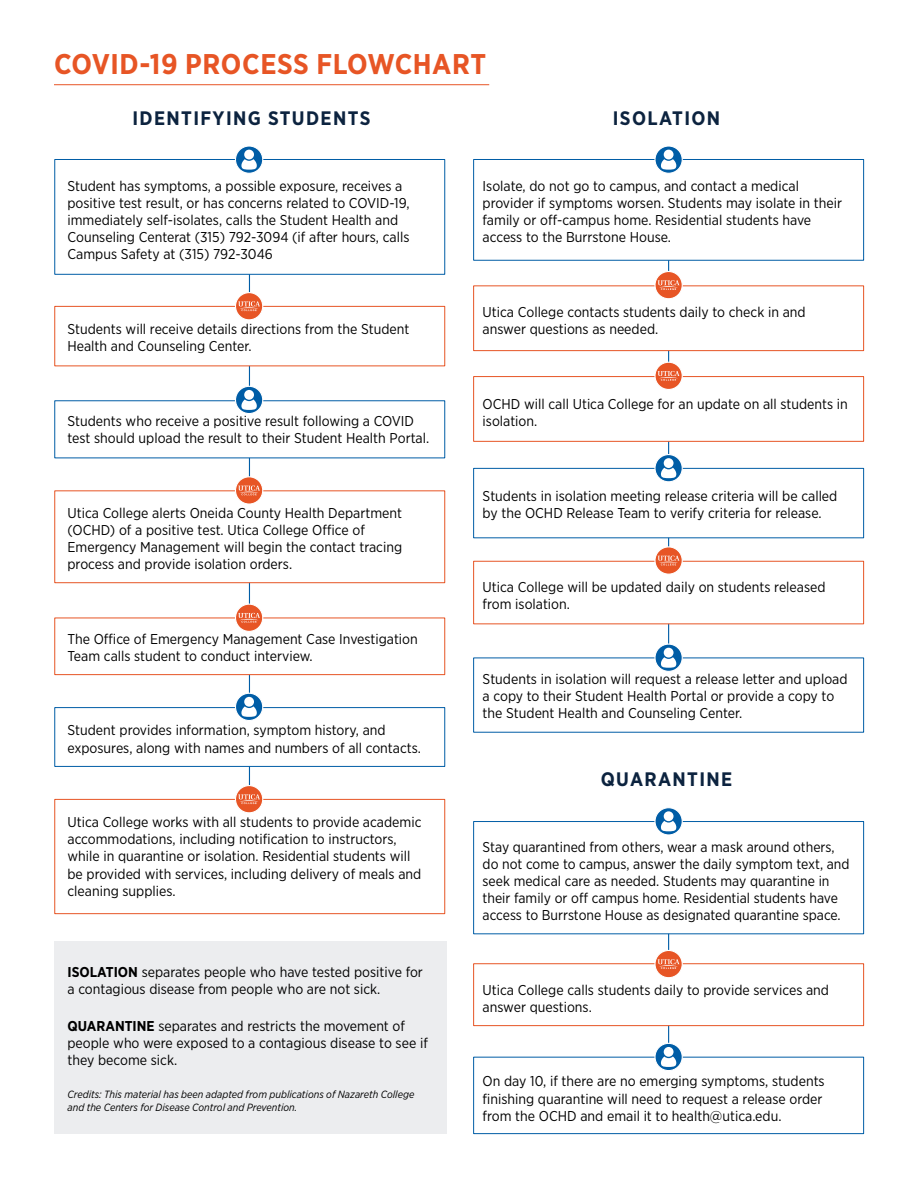
<style>
.page{position:relative;width:918px;height:1188px;background:#fff}
.page>*{position:absolute;margin:0;border:0;box-sizing:border-box;transform-origin:0 0}
.t1{font:700 28.5px "Gotham Narrow";letter-spacing:.02em;color:#e75525}
.t2{font:700 19.5px "Gotham Narrow";letter-spacing:.07em;color:#0c233f}
.t3{font:14.25px/17.1px "Gotham Narrow";color:#000}
.t4{font:italic 10.5px/12.6px "Gotham Narrow";color:#000}
.s1{font-weight:700}
</style>
<div class="page">
<hr style="left:249px;top:257px;width:1px;height:570px;background:#005da6">
<hr style="left:668px;top:257px;width:1px;height:452px;background:#005da6">
<hr style="left:668px;top:827px;width:1px;height:265px;background:#005da6">
<div style="left:54px;top:159px;width:391px;height:116px;background:#fff;border:1px solid #005da6"></div>
<div style="left:473px;top:159px;width:391px;height:102px;background:#fff;border:1px solid #005da6"></div>
<div style="left:473px;top:468px;width:391px;height:70px;background:#fff;border:1px solid #005da6"></div>
<div style="left:473px;top:658px;width:391px;height:75px;background:#fff"></div>
<div style="left:473px;top:821px;width:391px;height:113px;background:#fff;border:1px solid #005da6"></div>
<div style="left:473px;top:1057px;width:391px;height:77px;background:#fff;border:1px solid #005da6"></div>
<div style="left:54px;top:400px;width:391px;height:58px;background:#fff"></div>
<div style="left:54px;top:707px;width:391px;height:60px;background:#fff;border:1px solid #005da6"></div>
<div style="left:54px;top:306px;width:391px;height:60px;background:#fff;border:1px solid #e75525"></div>
<div style="left:473px;top:285px;width:391px;height:66px;background:#fff;border:1px solid #e75525"></div>
<div style="left:473px;top:376px;width:391px;height:66px;background:#fff;border:1px solid #e75525"></div>
<div style="left:473px;top:561px;width:391px;height:63px;background:#fff;border:1px solid #e75525"></div>
<div style="left:473px;top:963px;width:391px;height:63px;background:#fff;border:1px solid #e75525"></div>
<div style="left:54px;top:490px;width:391px;height:93px;background:#fff;border:1px solid #e75525"></div>
<div style="left:54px;top:618px;width:391px;height:57px;background:#fff;border:1px solid #e75525"></div>
<div style="left:54px;top:799px;width:391px;height:115px;background:#fff;border:1px solid #e75525"></div>
<hr style="left:54px;top:84px;width:435px;height:1px;background:#e75525">
<svg style="left:235px;top:146px;width:28px;height:28px"></svg>
<div style="left:244px;top:150px;width:10px;height:9px;background:#fff;border-radius:50%"></div>
<svg style="left:654px;top:146px;width:29px;height:28px"></svg>
<div style="left:664px;top:150px;width:10px;height:9px;background:#fff;border-radius:50%"></div>
<svg style="left:654px;top:454px;width:29px;height:28px"></svg>
<div style="left:664px;top:458px;width:10px;height:10px;background:#fff;border-radius:50%"></div>
<svg style="left:654px;top:644px;width:29px;height:28px"></svg>
<div style="left:664px;top:648px;width:10px;height:10px;background:#fff;border-radius:50%"></div>
<svg style="left:654px;top:807px;width:29px;height:28px"></svg>
<div style="left:664px;top:811px;width:10px;height:10px;background:#fff;border-radius:50%"></div>
<svg style="left:654px;top:1043px;width:29px;height:28px"></svg>
<div style="left:664px;top:1047px;width:10px;height:10px;background:#fff;border-radius:50%"></div>
<svg style="left:235px;top:386px;width:28px;height:28px"></svg>
<div style="left:244px;top:390px;width:10px;height:10px;background:#fff;border-radius:50%"></div>
<svg style="left:235px;top:476px;width:28px;height:28px"></svg>
<svg style="left:235px;top:604px;width:28px;height:27px"></svg>
<svg style="left:235px;top:693px;width:28px;height:28px"></svg>
<div style="left:244px;top:697px;width:10px;height:10px;background:#fff;border-radius:50%"></div>
<svg style="left:235px;top:785px;width:28px;height:28px"></svg>
<svg style="left:235px;top:292px;width:28px;height:28px"></svg>
<svg style="left:654px;top:271px;width:29px;height:28px"></svg>
<svg style="left:654px;top:362px;width:29px;height:27px"></svg>
<svg style="left:654px;top:546px;width:29px;height:28px"></svg>
<svg style="left:654px;top:950px;width:29px;height:28px"></svg>
<div style="left:54px;top:942px;width:392px;height:192px;background:#ecedef"></div>
<h1 class="t1" style="left:54px;top:45px;width:434px">COVID-19 PROCESS FLOWCHART</h1>
<h2 class="t2" style="left:132px;top:106px;width:239px">IDENTIFYING STUDENTS</h2>
<h2 class="t2" style="left:613px;top:106px;width:109px">ISOLATION</h2>
<p class="t3" style="left:68px;top:177px;width:344px">Student has symptoms, a possible exposure, receives a positive test result, or has concerns related to COVID-19, immediately self-isolates, calls the Student Health and Counseling Centerat (315) 792-3094 (if after hours, calls Campus Safety at (315) 792-3046</p>
<p class="t3" style="left:68px;top:320px;width:343px">Students will receive details directions from the Student<br>Health and Counseling Center.</p>
<p class="t3" style="left:68px;top:412px;width:363px">Students who receive a positive result following a COVID test should upload the result to their Student Health Portal.</p>
<p class="t3" style="left:68px;top:504px;width:336px">Utica College alerts Oneida County Health Department (OCHD) of a positive test. Utica College Office of Emergency Management will begin the contact tracing process and provide isolation orders.</p>
<p class="t3" style="left:68px;top:630px;width:352px">The Office of Emergency Management Case Investigation<br>Team calls student to conduct interview.</p>
<p class="t3" style="left:68px;top:722px;width:355px">Student provides information, symptom history, and exposures, along with names and numbers of all contacts.</p>
<p class="t3" style="left:68px;top:813px;width:355px">Utica College works with all students to provide academic accommodations, including notification to instructors, while in quarantine or isolation. Residential students will be provided with services, including delivery of meals and cleaning supplies.</p>
<p class="t3" style="left:68px;top:963px;width:357px"><span class="s1">ISOLATION</span> separates people who have tested positive for a contagious disease from people who are not sick.</p>
<p class="t3" style="left:68px;top:1017px;width:362px"><span class="s1">QUARANTINE</span> separates and restricts the movement of people who were exposed to a contagious disease to see if they become sick.</p>
<p class="t4" style="left:68px;top:1088px;width:348px">Credits: This material has been adapted from publications of Nazareth College and the Centers for Disease Control and Prevention.</p>
<p class="t3" style="left:483px;top:177px;width:361px">Isolate, do not go to campus, and contact a medical provider if symptoms worsen. Students may isolate in their family or off-campus home. Residential students have access to the Burrstone House.</p>
<p class="t3" style="left:483px;top:303px;width:325px">Utica College contacts students daily to check in and answer questions as needed.</p>
<p class="t3" style="left:483px;top:395px;width:367px">OCHD will call Utica College for an update on all students in isolation.</p>
<p class="t3" style="left:483px;top:487px;width:356px">Students in isolation meeting release criteria will be called by the OCHD Release Team to verify criteria for release.</p>
<p class="t3" style="left:483px;top:578px;width:344px">Utica College will be updated daily on students released from isolation.</p>
<p class="t3" style="left:483px;top:670px;width:366px">Students in isolation will request a release letter and upload a copy to their Student Health Portal or provide a copy to the Student Health and Counseling Center.</p>
<h2 class="t2" style="left:601px;top:766px;width:133px">QUARANTINE</h2>
<p class="t3" style="left:483px;top:838px;width:368px">Stay quarantined from others, wear a mask around others, do not come to campus, answer the daily symptom text, and seek medical care as needed. Students may quarantine in their family or off campus home. Residential students have access to Burrstone House as designated quarantine space.</p>
<p class="t3" style="left:483px;top:981px;width:348px">Utica College calls students daily to provide services and answer questions.</p>
<p class="t3" style="left:483px;top:1073px;width:344px">On day 10, if there are no emerging symptoms, students finishing quarantine will need to request a release order from the OCHD and email it to health@utica.edu.</p>
</div>
